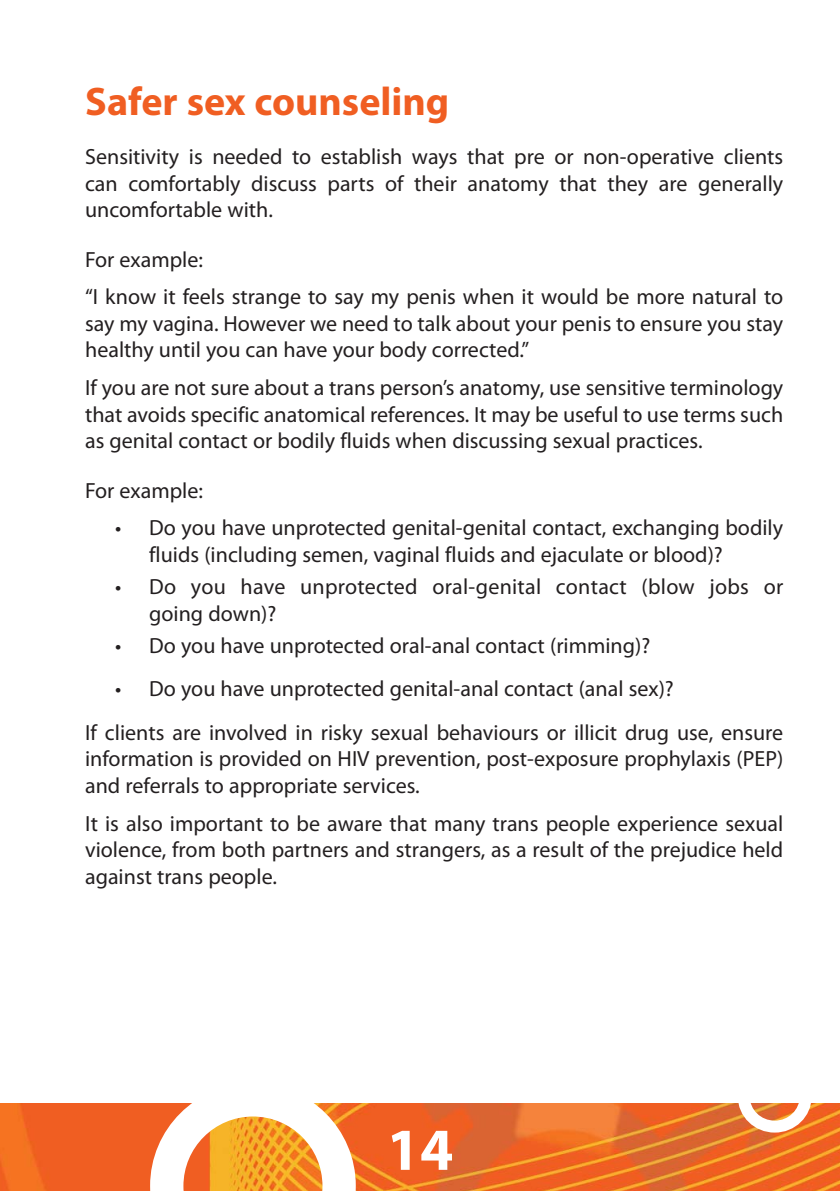
<style>
.page{position:relative;width:840px;height:1191px;background:#fff}
.page>*{position:absolute;margin:0;border:0;box-sizing:border-box;transform-origin:0 0}
.t1{font:700 60px "Myriad Pro";color:#fff}
.t2{font:700 40px "Myriad Pro";color:#f05e22}
.t3{font:22px/26.6px "Myriad Pro";color:#231f20}
</style>
<div class="page">
<img style="left:0;top:1103px;width:839px;height:88px">
<svg style="left:150px;top:1103px;width:205px;height:88px"></svg>
<div style="left:737px;top:1060px;width:74px;height:72px;border:12px solid #fff;border-radius:50%"></div>
<h2 class="t2" style="left:85px;top:86px;width:365px">Safer sex counseling</h2>
<p class="t3" style="left:85px;top:145px;width:699px;text-align:justify">Sensitivity is needed to establish ways that pre or non-operative clients can comfortably discuss parts of their anatomy that they are generally uncomfortable with.</p>
<p class="t3" style="left:85px;top:242px;width:699px;line-height:37.8px">For example:<br>“I know it feels strange to say my penis when it would be more natural to</p>
<p class="t3" style="left:85px;top:312px;width:699px">say my vagina. However we need to talk about your penis to ensure you stay healthy until you can have your body corrected.”</p>
<p class="t3" style="left:85px;top:376px;width:699px;text-align:justify">If you are not sure about a trans person’s anatomy, use sensitive terminology that avoids specific anatomical references. It may be useful to use terms such as genital contact or bodily fluids when discussing sexual practices.</p>
<p class="t3" style="left:85px;top:478px;width:119px">For example:</p>
<p class="t3" style="left:149px;top:516px;width:635px;text-indent:-34px">• Do you have unprotected genital-genital contact, exchanging bodily fluids (including semen, vaginal fluids and ejaculate or blood)?</p>
<p class="t3" style="left:149px;top:575px;width:635px;text-indent:-34px">• Do you have unprotected oral-genital contact (blow jobs or going down)?</p>
<p class="t3" style="left:115px;top:633px;width:536px">• Do you have unprotected oral-anal contact (rimming)?</p>
<p class="t3" style="left:85px;top:668px;width:699px;line-height:43.6px;text-indent:30px">• Do you have unprotected genital-anal contact (anal sex)?<br>If clients are involved in risky sexual behaviours or illicit drug use, ensure</p>
<p class="t3" style="left:85px;top:747px;width:699px">information is provided on HIV prevention, post-exposure prophylaxis (PEP) and referrals to appropriate services.</p>
<p class="t3" style="left:85px;top:811px;width:699px;text-align:justify">It is also important to be aware that many trans people experience sexual violence, from both partners and strangers, as a result of the prejudice held against trans people.</p>
<h1 class="t1" style="left:386px;top:1126px;width:68px">14</h1>
</div>
